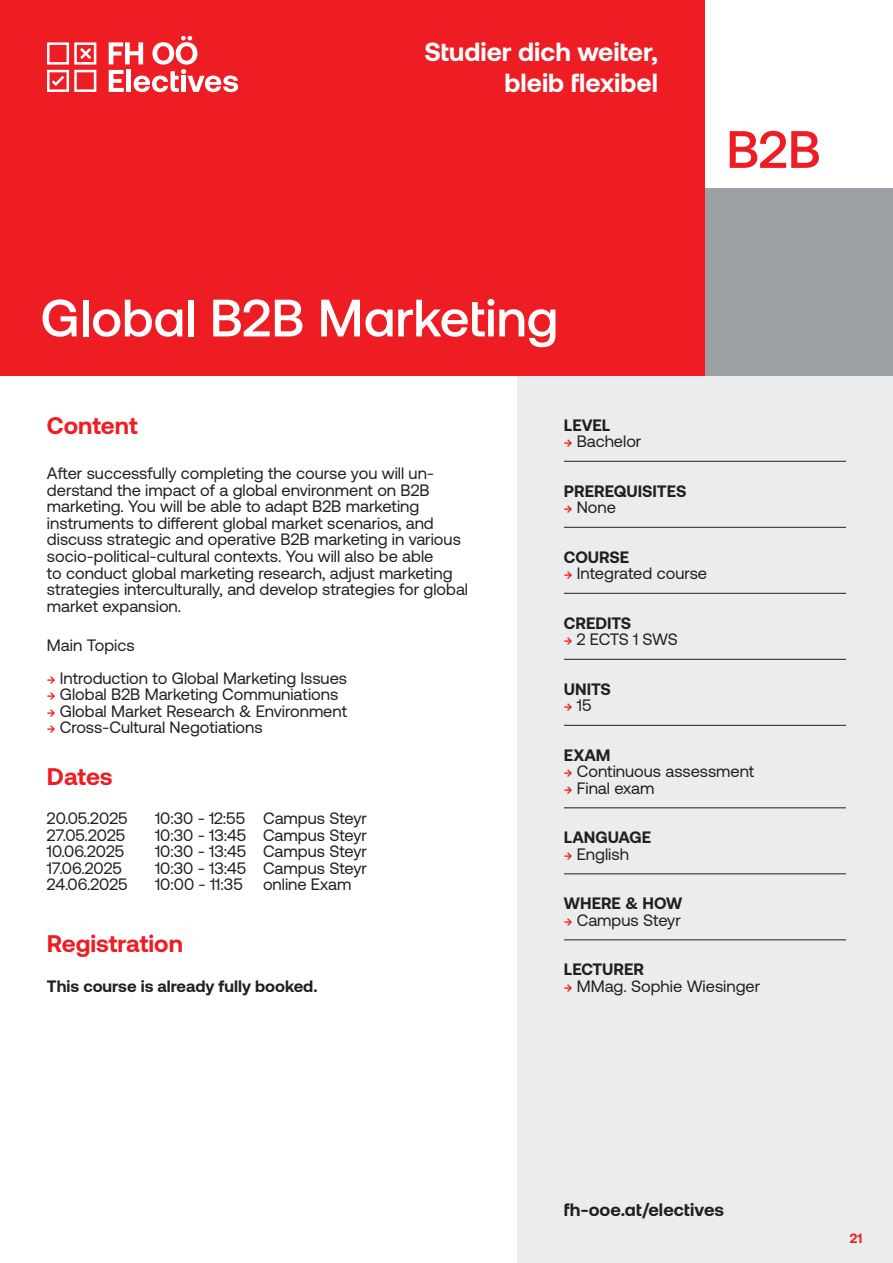
<style>
.page{position:relative;width:893px;height:1263px;background:#fff}
.page>*{position:absolute;margin:0;border:0;box-sizing:border-box;transform-origin:0 0}
.t1{font:500 52.5px "Aeonik";color:#fff}
.Studiengang-Kürzel{font:500 52.5px "Aeonik";color:#ee1d23}
.t2{font:700 26.25px/31.3px "Aeonik";color:#fff;text-align:right}
.t3{font:700 24px "Aeonik";color:#ee1d23}
.Weblink{font:700 18px "Aeonik";letter-spacing:.005em;color:#231f20}
.Copy__linksbündig{font:16.5px/16.5px "Aeonik";color:#231f20}
.Copy__linksbündig__bold{font:700 16.5px "Aeonik";color:#231f20}
.Copy__linksbündig-2{font:700 16.5px "Aeonik";color:#231f20}
.t4{font:700 13.5px "Aeonik";color:#ee1d23}
.s1{font-weight:500;font-size:13.5px;color:#ee1d23}
</style>
<div class="page">
<div style="left:0;top:0;width:705px;height:376px;background:#ee1d23"></div>
<div style="left:705px;top:188px;width:188px;height:188px;background:#9aa0a3"></div>
<div style="left:517px;top:376px;width:376px;height:887px;background:#ebeced"></div>
<svg style="left:109px;top:36px;width:129px;height:56px"></svg>
<svg style="left:47px;top:42px;width:49px;height:50px"></svg>
<hr style="left:564px;top:461px;width:282px;height:1px;background:#231f20">
<hr style="left:564px;top:527px;width:282px;height:1px;background:#231f20">
<hr style="left:564px;top:593px;width:282px;height:1px;background:#231f20">
<hr style="left:564px;top:659px;width:282px;height:1px;background:#231f20">
<hr style="left:564px;top:725px;width:282px;height:1px;background:#231f20">
<hr style="left:564px;top:807px;width:282px;height:1px;background:#231f20">
<hr style="left:564px;top:873px;width:282px;height:1px;background:#231f20">
<hr style="left:564px;top:939px;width:282px;height:1px;background:#231f20">
<h2 class="t2" style="left:424px;top:36px;width:235px">Studier dich weiter, bleib flexibel</h2>
<h1 class="t1" style="left:41px;top:289px;width:519px">Global B2B Marketing</h1>
<p class="Studiengang-Kürzel" style="left:726px;top:121px;width:96px">B2B</p>
<h2 class="t3" style="left:47px;top:412px;width:91px">Content</h2>
<h2 class="Copy__linksbündig" style="left:47px;top:465px;width:423px">After successfully completing the course you will un&shy;derstand the impact of a global environment on B2B marketing. You will be able to adapt B2B marketing instruments to different global market scenarios, and discuss strategic and operative B2B marketing in various socio-political-cultural contexts. You will also be able<br>to conduct global marketing research, adjust marketing strategies interculturally, and develop strategies for global market expansion.</h2>
<p class="Copy__linksbündig" style="left:47px;top:637px;width:89px">Main Topics</p>
<p class="Copy__linksbündig" style="left:47px;top:670px;width:302px"><span class="s1">→</span> Introduction to Global Marketing Issues</p>
<p class="Copy__linksbündig" style="left:47px;top:686px;width:293px"><span class="s1">→</span> Global B2B Marketing Communiations</p>
<p class="Copy__linksbündig" style="left:47px;top:703px;width:302px"><span class="s1">→</span> Global Market Research &amp; Environment</p>
<p class="Copy__linksbündig" style="left:47px;top:719px;width:217px"><span class="s1">→</span> Cross-Cultural Negotiations</p>
<h2 class="t3" style="left:47px;top:763px;width:67px">Dates</h2>
<p class="Copy__linksbündig" style="left:47px;top:810px;width:82px">20.05.2025</p>
<p class="Copy__linksbündig" style="left:155px;top:810px;width:214px">10:30 - 12:55 Campus Steyr</p>
<p class="Copy__linksbündig" style="left:47px;top:827px;width:80px">27.05.2025</p>
<p class="Copy__linksbündig" style="left:155px;top:827px;width:214px">10:30 - 13:45 Campus Steyr</p>
<p class="Copy__linksbündig" style="left:47px;top:843px;width:79px">10.06.2025</p>
<p class="Copy__linksbündig" style="left:155px;top:843px;width:214px">10:30 - 13:45 Campus Steyr</p>
<p class="Copy__linksbündig" style="left:47px;top:860px;width:76px">17.06.2025</p>
<p class="Copy__linksbündig" style="left:155px;top:860px;width:214px">10:30 - 13:45 Campus Steyr</p>
<p class="Copy__linksbündig" style="left:47px;top:876px;width:82px">24.06.2025</p>
<p class="Copy__linksbündig" style="left:155px;top:876px;width:198px">10:00 - 11:35 online Exam</p>
<h2 class="t3" style="left:47px;top:930px;width:137px">Registration</h2>
<p class="Copy__linksbündig-2" style="left:47px;top:976px;width:272px">This course is already fully booked.</p>
<p class="Copy__linksbündig__bold" style="left:564px;top:416px;width:48px">LEVEL</p>
<p class="Copy__linksbündig" style="left:564px;top:433px;width:79px"><span class="s1">→</span> Bachelor</p>
<p class="Copy__linksbündig__bold" style="left:564px;top:482px;width:124px">PREREQUISITES</p>
<p class="Copy__linksbündig" style="left:564px;top:499px;width:53px"><span class="s1">→</span> None</p>
<p class="Copy__linksbündig__bold" style="left:564px;top:548px;width:67px">COURSE</p>
<p class="Copy__linksbündig" style="left:564px;top:565px;width:145px"><span class="s1">→</span> Integrated course</p>
<p class="Copy__linksbündig-2" style="left:564px;top:614px;width:69px">CREDITS</p>
<p class="Copy__linksbündig" style="left:564px;top:631px;width:115px"><span class="s1">→</span> 2 ECTS 1 SWS</p>
<p class="Copy__linksbündig-2" style="left:564px;top:680px;width:48px">UNITS</p>
<p class="Copy__linksbündig" style="left:564px;top:697px;width:29px"><span class="s1">→</span> 15</p>
<p class="Copy__linksbündig-2" style="left:564px;top:746px;width:48px">EXAM</p>
<p class="Copy__linksbündig" style="left:564px;top:763px;width:192px"><span class="s1">→</span> Continuous assessment</p>
<p class="Copy__linksbündig" style="left:564px;top:780px;width:92px"><span class="s1">→</span> Final exam</p>
<p class="Copy__linksbündig__bold" style="left:564px;top:828px;width:89px">LANGUAGE</p>
<p class="Copy__linksbündig" style="left:564px;top:846px;width:66px"><span class="s1">→</span> English</p>
<p class="Copy__linksbündig__bold" style="left:564px;top:894px;width:120px">WHERE &amp; HOW</p>
<p class="Copy__linksbündig" style="left:564px;top:912px;width:118px"><span class="s1">→</span> Campus Steyr</p>
<p class="Copy__linksbündig__bold" style="left:564px;top:960px;width:82px">LECTURER</p>
<p class="Copy__linksbündig" style="left:564px;top:978px;width:198px"><span class="s1">→</span> MMag. Sophie Wiesinger</p>
<p class="Weblink" style="left:564px;top:1199px;width:162px">fh-ooe.at/electives</p>
<p class="t4" style="left:850px;top:1230px;width:14px">21</p>
</div>
